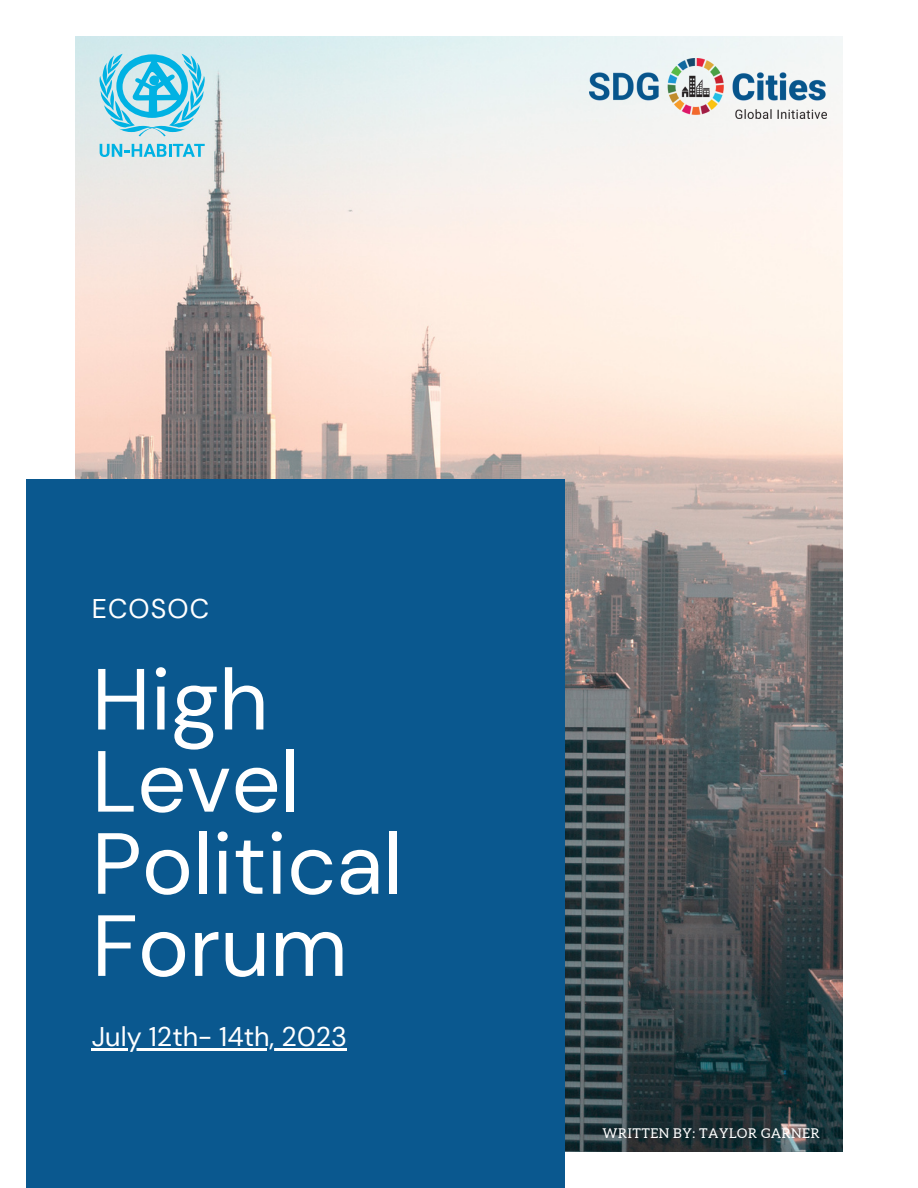
<style>
.page{position:relative;width:918px;height:1188px;background:#fff}
.page>*{position:absolute;margin:0;border:0;box-sizing:border-box;transform-origin:0 0}
.t1{font:86.55px/82.2px "DM Sans";color:#fff}
.t2{font:27px "DM Sans";color:#fff}
.t3{font:13.5px "Aleo";letter-spacing:.04em;color:#fff}
</style>
<div class="page">
<img style="left:76px;top:37px;width:767px;height:1114px">
<div style="left:26px;top:479px;width:539px;height:709px;background:#0a588f"></div>
<img style="left:590px;top:59px;width:236px;height:59px">
<svg style="left:100px;top:144px;width:105px;height:13px"></svg>
<svg style="left:100px;top:54px;width:105px;height:82px"></svg>
<hr style="left:92px;top:1049px;width:255px;height:2px;background:#fff">
<p class="t2" style="left:92px;top:591px;width:119px">ECOSOC</p>
<p class="t1" style="left:92px;top:659px;width:312px">High<br>Level<br>Political<br>Forum</p>
<p class="t2" style="left:92px;top:1020px;width:257px">July 12th- 14th, 2023</p>
<p class="t3" style="left:602px;top:1126px;width:219px">WRITTEN BY: TAYLOR GARNER</p>
</div>
